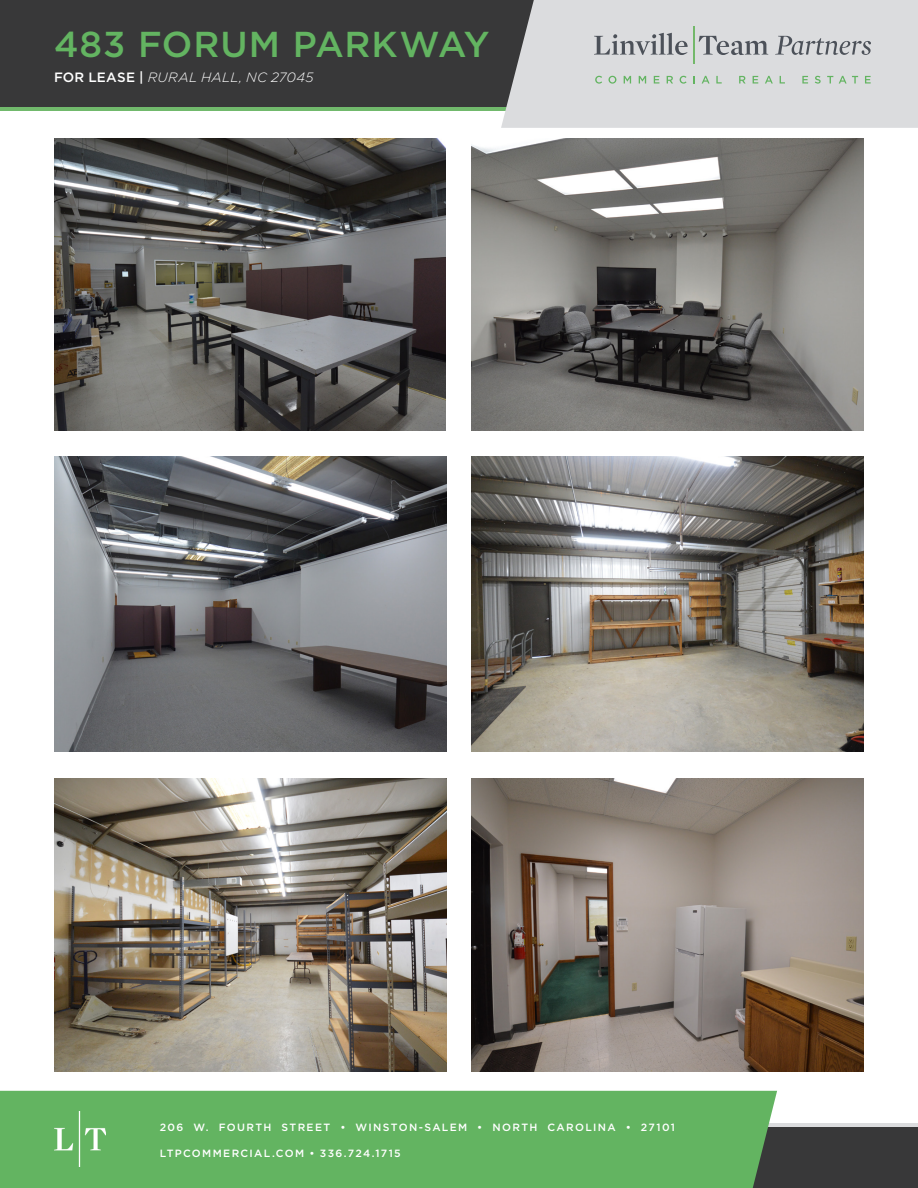
<style>
.page{position:relative;width:918px;height:1188px;background:#fff}
.page>*{position:absolute;margin:0;border:0;box-sizing:border-box;transform-origin:0 0}
.t1{font:500 36px "Gotham";letter-spacing:.025em;color:#63b461}
.t2{font:italic 300 13.5px "Gotham";letter-spacing:.02em;color:#fff}
.t3{font:500 10.5px "Gotham";letter-spacing:.125em;color:#fff}
.s1{font-weight:500;font-style:normal}
</style>
<div class="page">
<div style="left:0;top:1123px;width:918px;height:65px;background:#383839"></div>
<div style="left:0;top:0;width:918px;height:110px;background:#383839"></div>
<hr style="left:0;top:107px;width:918px;height:3px;background:#71b96c">
<div style="left:501px;top:0;width:417px;height:128px;background:#dbdcde"></div>
<svg style="left:594px;top:33px;width:94px;height:22px;background:#b1b3b7"></svg>
<hr style="left:693px;top:26px;width:1px;height:38px;background:#73b86a">
<svg style="left:699px;top:36px;width:69px;height:19px"></svg>
<svg style="left:775px;top:36px;width:96px;height:19px;background:#b5b7ba"></svg>
<svg style="left:595px;top:76px;width:7px;height:8px"></svg>
<svg style="left:608px;top:76px;width:8px;height:8px"></svg>
<svg style="left:624px;top:76px;width:7px;height:8px"></svg>
<svg style="left:639px;top:76px;width:7px;height:8px"></svg>
<svg style="left:654px;top:76px;width:5px;height:8px"></svg>
<svg style="left:667px;top:76px;width:6px;height:8px"></svg>
<svg style="left:680px;top:76px;width:7px;height:8px"></svg>
<svg style="left:693px;top:76px;width:2px;height:8px"></svg>
<svg style="left:702px;top:76px;width:8px;height:8px"></svg>
<svg style="left:716px;top:76px;width:6px;height:8px"></svg>
<svg style="left:739px;top:76px;width:7px;height:8px"></svg>
<svg style="left:753px;top:76px;width:5px;height:8px"></svg>
<svg style="left:765px;top:76px;width:8px;height:8px"></svg>
<svg style="left:780px;top:76px;width:5px;height:8px"></svg>
<svg style="left:802px;top:76px;width:6px;height:8px"></svg>
<svg style="left:815px;top:76px;width:6px;height:8px"></svg>
<svg style="left:827px;top:76px;width:6px;height:8px"></svg>
<svg style="left:839px;top:76px;width:19px;height:8px"></svg>
<svg style="left:865px;top:76px;width:6px;height:8px"></svg>
<hr style="left:0;top:1123px;width:918px;height:3px;background:#dbdcde">
<div style="left:0;top:1091px;width:777px;height:97px;background:#63b461"></div>
<img style="left:54px;top:1112px;width:52px;height:55px">
<img style="left:54px;top:457px;width:392px;height:294px">
<img style="left:54px;top:138px;width:392px;height:293px">
<img style="left:54px;top:778px;width:392px;height:293px">
<img style="left:472px;top:138px;width:392px;height:293px">
<img style="left:472px;top:457px;width:392px;height:294px">
<img style="left:472px;top:778px;width:392px;height:293px">
<h1 class="t1" style="left:54px;top:20px;width:437px">483 FORUM PARKWAY</h1>
<p class="t2" style="left:54px;top:68px;width:261px"><span class="s1">FOR LEASE |</span> RURAL HALL, NC 27045</p>
<p class="t3" style="left:160px;top:1120px;width:517px">206 W. FOURTH STREET • WINSTON-SALEM • NORTH CAROLINA • 27101</p>
<p class="t3" style="left:160px;top:1146px;width:243px">LTPCOMMERCIAL.COM • 336.724.1715</p>
</div>
